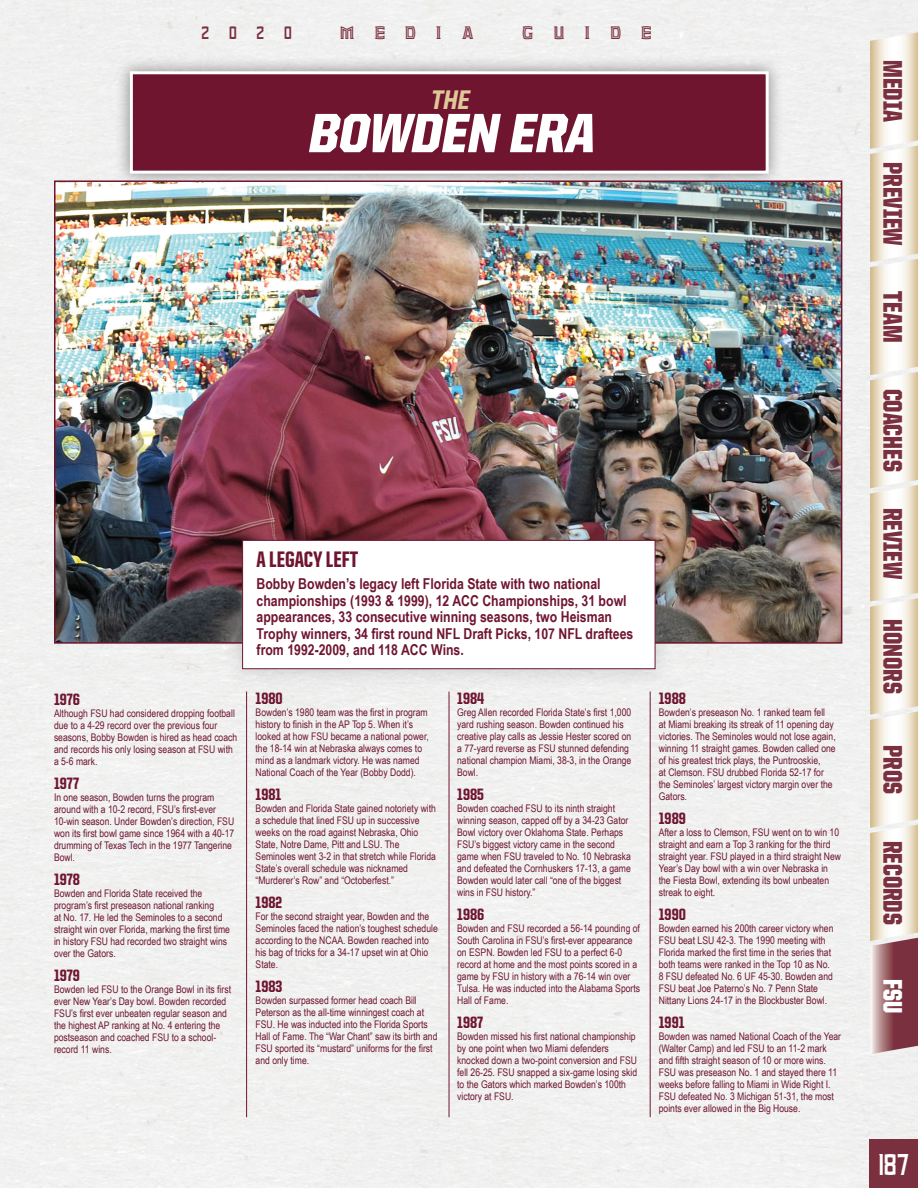
<style>
.page{position:relative;width:918px;height:1188px;background:#fff}
.page>*{position:absolute;margin:0;border:0;box-sizing:border-box;transform-origin:0 0}
.t1{font:italic 900 55.5px "United Sans Semi Cond";color:#fff}
.t2{font:700 30px "Unconquered";color:#fff}
.t3{font:900 27px "United Sans Cond";color:#7a303f}
.t4{font:900 27px "United Sans Cond";color:#fff}
.t5{font:italic 800 27px "United Sans Semi Cond";color:#dfc79a}
.t6{font:800 22.5px "United Sans Cond";color:#6f1530}
.t7{font:700 18px "Unconquered";letter-spacing:1.1em;color:#7a303f}
.t8{font:800 16.5px "United Sans Cond";color:#6f1530}
.t9{font:700 15px/16.5px "Arial Narrow";color:#6f1530}
.t10{font:10.5px/12px "Arial Narrow";color:#6f1530}
</style>
<div class="page">
<svg style="left:870px;top:32px;width:48px;height:1022px"></svg>
<div style="left:869px;top:1139px;width:49px;height:49px;background:#7a303f"></div>
<hr style="left:650px;top:692px;width:1px;height:425px;background:#6f1530">
<hr style="left:449px;top:692px;width:1px;height:425px;background:#6f1530">
<hr style="left:246px;top:692px;width:1px;height:425px;background:#6f1530">
<div style="left:115px;top:56px;width:669px;height:133px;background:#231f20;opacity:.51"></div>
<div style="left:131px;top:73px;width:636px;height:99px;background:#6f1530"></div>
<div style="left:130px;top:71px;width:639px;height:103px;border:3px solid #fff"></div>
<img style="left:57px;top:183px;width:782px;height:458px">
<div style="left:220px;top:517px;width:458px;height:175px;background:#231f20;opacity:.2"></div>
<div style="left:242px;top:540px;width:413px;height:129px;background:#fff;border:1px solid #6f1530"></div>
<h3 class="t7" style="left:202px;top:26px;width:92px">2020</h3>
<h3 class="t7" style="left:340px;top:26px;width:134px">MEDIA</h3>
<h3 class="t7" style="left:522px;top:26px;width:131px">GUIDE</h3>
<h3 class="t5" style="left:430px;top:85px;width:45px">THE</h3>
<h1 class="t1" style="left:306px;top:103px;width:298px">BOWDEN ERA</h1>
<h3 class="t8" style="left:54px;top:691px;width:28px">1976</h3>
<p class="t10" style="left:54px;top:707px;width:185px">Although FSU had considered dropping football due to a 4-29 record over the previous four seasons, Bobby Bowden is hired as head coach and records his only losing season at FSU with a 5-6 mark.</p>
<h3 class="t8" style="left:54px;top:775px;width:27px">1977</h3>
<p class="t10" style="left:54px;top:791px;width:182px">In one season, Bowden turns the program around with a 10-2 record, FSU’s first-ever 10-win season. Under Bowden’s direction, FSU won its first bowl game since 1964 with a 40-17 drumming of Texas Tech in the 1977 Tangerine Bowl.</p>
<h3 class="t8" style="left:54px;top:871px;width:28px">1978</h3>
<p class="t10" style="left:54px;top:887px;width:178px">Bowden and Florida State received the program’s first preseason national ranking<br>at No. 17. He led the Seminoles to a second straight win over Florida, marking the first time in history FSU had recorded two straight wins over the Gators.</p>
<h3 class="t8" style="left:54px;top:967px;width:28px">1979</h3>
<p class="t10" style="left:54px;top:983px;width:179px">Bowden led FSU to the Orange Bowl in its first ever New Year’s Day bowl. Bowden recorded FSU’s first ever unbeaten regular season and the highest AP ranking at No. 4 entering the postseason and coached FSU to a school&shy;record 11 wins.</p>
<h3 class="t6" style="left:257px;top:547px;width:103px">A LEGACY LEFT</h3>
<p class="t9" style="left:257px;top:575px;width:378px">Bobby Bowden’s legacy left Florida State with two national championships (1993 &amp; 1999), 12 ACC Championships, 31 bowl appearances, 33 consecutive winning seasons, two Heisman Trophy winners, 34 first round NFL Draft Picks, 107 NFL draftees from 1992-2009, and 118 ACC Wins.</p>
<h3 class="t8" style="left:256px;top:690px;width:29px">1980</h3>
<p class="t10" style="left:256px;top:706px;width:175px">Bowden’s 1980 team was the first in program history to finish in the AP Top 5. When it’s looked at how FSU became a national power, the 18-14 win at Nebraska always comes to mind as a landmark victory. He was named National Coach of the Year (Bobby Dodd).</p>
<h3 class="t8" style="left:256px;top:786px;width:27px">1981</h3>
<p class="t10" style="left:256px;top:802px;width:182px">Bowden and Florida State gained notoriety with a schedule that lined FSU up in successive weeks on the road against Nebraska, Ohio State, Notre Dame, Pitt and LSU. The Seminoles went 3-2 in that stretch while Florida State’s overall schedule was nicknamed “Murderer’s Row” and “Octoberfest.”</p>
<h3 class="t8" style="left:256px;top:894px;width:28px">1982</h3>
<p class="t10" style="left:256px;top:910px;width:184px">For the second straight year, Bowden and the Seminoles faced the nation’s toughest schedule according to the NCAA. Bowden reached into his bag of tricks for a 34-17 upset win at Ohio State.</p>
<h3 class="t8" style="left:256px;top:978px;width:28px">1983</h3>
<p class="t10" style="left:256px;top:994px;width:183px">Bowden surpassed former head coach Bill Peterson as the all-time winningest coach at FSU. He was inducted into the Florida Sports Hall of Fame. The “War Chant” saw its birth and FSU sported its “mustard” uniforms for the first and only time.</p>
<h3 class="t8" style="left:457px;top:690px;width:29px">1984</h3>
<p class="t10" style="left:457px;top:706px;width:176px">Greg Allen recorded Florida State’s first 1,000 yard rushing season. Bowden continued his creative play calls as Jessie Hester scored on a 77-yard reverse as FSU stunned defending national champion Miami, 38-3, in the Orange Bowl.</p>
<h3 class="t8" style="left:457px;top:786px;width:28px">1985</h3>
<p class="t10" style="left:457px;top:802px;width:175px">Bowden coached FSU to its ninth straight winning season, capped off by a 34-23 Gator Bowl victory over Oklahoma State. Perhaps FSU’s biggest victory came in the second game when FSU traveled to No. 10 Nebraska and defeated the Cornhuskers 17-13, a game Bowden would later call “one of the biggest wins in FSU history.”</p>
<h3 class="t8" style="left:457px;top:906px;width:29px">1986</h3>
<p class="t10" style="left:457px;top:922px;width:185px">Bowden and FSU recorded a 56-14 pounding of South Carolina in FSU’s first-ever appearance on ESPN. Bowden led FSU to a perfect 6-0 record at home and the most points scored in a game by FSU in history with a 76-14 win over Tulsa. He was inducted into the Alabama Sports Hall of Fame.</p>
<h3 class="t8" style="left:457px;top:1014px;width:28px">1987</h3>
<p class="t10" style="left:457px;top:1030px;width:181px">Bowden missed his first national championship by one point when two Miami defenders knocked down a two-point conversion and FSU fell 26-25. FSU snapped a six-game losing skid to the Gators which marked Bowden’s 100th victory at FSU.</p>
<h3 class="t8" style="left:659px;top:690px;width:29px">1988</h3>
<p class="t10" style="left:659px;top:706px;width:178px">Bowden’s preseason No. 1 ranked team fell<br>at Miami breaking its streak of 11 opening day victories. The Seminoles would not lose again, winning 11 straight games. Bowden called one of his greatest trick plays, the Puntrooskie,<br>at Clemson. FSU drubbed Florida 52-17 for the Seminoles’ largest victory margin over the Gators.</p>
<h3 class="t8" style="left:659px;top:810px;width:29px">1989</h3>
<p class="t10" style="left:659px;top:826px;width:184px">After a loss to Clemson, FSU went on to win 10 straight and earn a Top 3 ranking for the third straight year. FSU played in a third straight New Year’s Day bowl with a win over Nebraska in the Fiesta Bowl, extending its bowl unbeaten streak to eight.</p>
<h3 class="t8" style="left:659px;top:906px;width:29px">1990</h3>
<p class="t10" style="left:659px;top:922px;width:176px">Bowden earned his 200th career victory when FSU beat LSU 42-3. The 1990 meeting with Florida marked the first time in the series that both teams were ranked in the Top 10 as No.<br>8 FSU defeated No. 6 UF 45-30. Bowden and FSU beat Joe Paterno’s No. 7 Penn State Nittany Lions 24-17 in the Blockbuster Bowl.</p>
<h3 class="t8" style="left:659px;top:1014px;width:27px">1991</h3>
<p class="t10" style="left:659px;top:1030px;width:184px">Bowden was named National Coach of the Year (Walter Camp) and led FSU to an 11-2 mark and fifth straight season of 10 or more wins.<br>FSU was preseason No. 1 and stayed there 11 weeks before falling to Miami in Wide Right I.<br>FSU defeated No. 3 Michigan 51-31, the most points ever allowed in the Big House.</p>
<h3 class="t3" style="left:907px;top:60px;width:63px;rotate:90deg">MEDIA</h3>
<h3 class="t3" style="left:907px;top:162px;width:85px;rotate:90deg">PREVIEW</h3>
<h3 class="t3" style="left:907px;top:291px;width:53px;rotate:90deg">TEAM</h3>
<h3 class="t3" style="left:907px;top:389px;width:84px;rotate:90deg">COACHES</h3>
<h3 class="t3" style="left:907px;top:508px;width:73px;rotate:90deg">REVIEW</h3>
<h3 class="t3" style="left:907px;top:619px;width:76px;rotate:90deg">HONORS</h3>
<h3 class="t3" style="left:907px;top:745px;width:50px;rotate:90deg">PROS</h3>
<h3 class="t3" style="left:907px;top:841px;width:85px;rotate:90deg">RECORDS</h3>
<h3 class="t4" style="left:907px;top:979px;width:36px;rotate:90deg">FSU</h3>
<h2 class="t2" style="left:878px;top:1153px;width:32px">187</h2>
</div>
